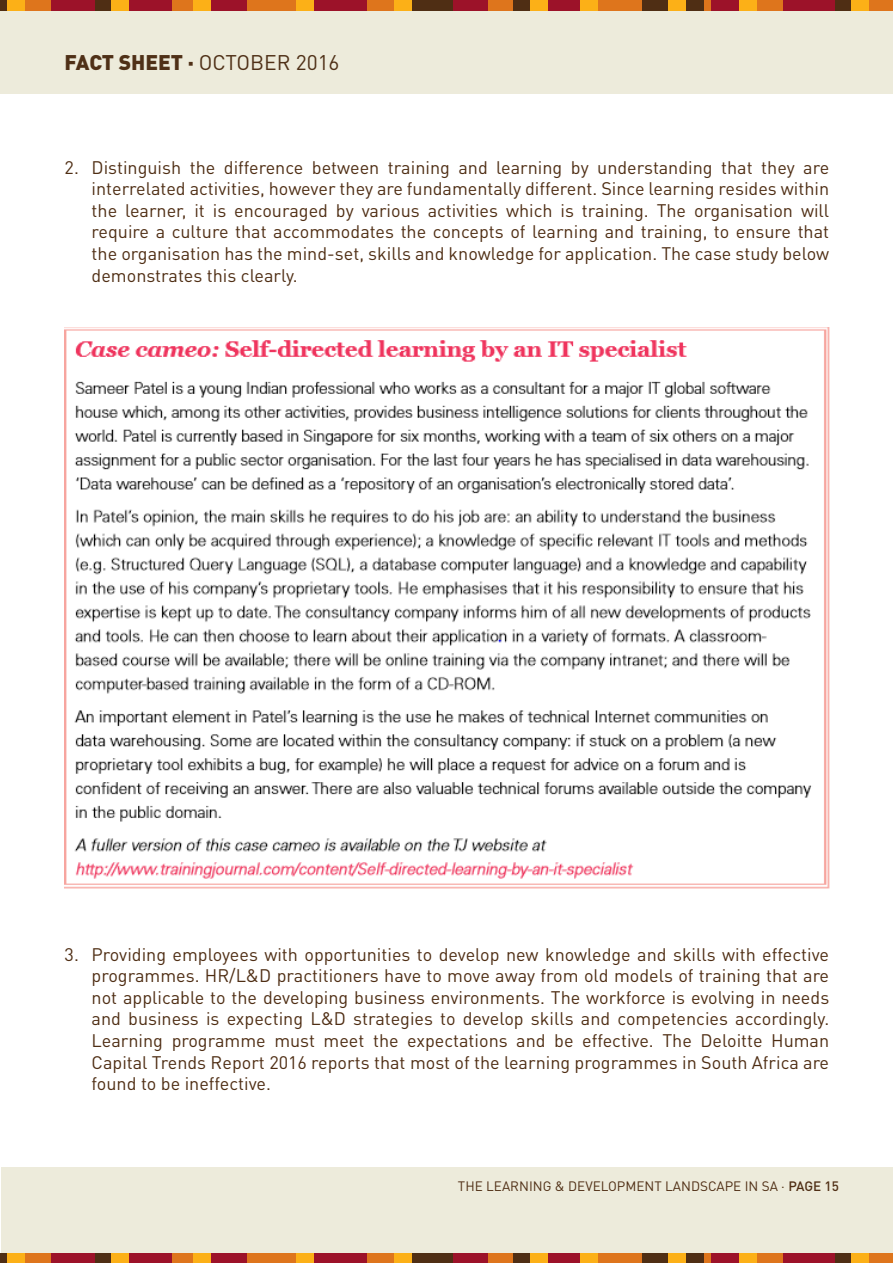
<style>
.page{position:relative;width:893px;height:1263px;background:#fff}
.page>*{position:absolute;margin:0;border:0;box-sizing:border-box;transform-origin:0 0}
.t1{font:21px "DIN Pro";color:#4f3017}
.t2{font:18px/21.6px "DIN Pro";color:#4f2e14;text-align:justify}
.t3{font:13.5px "DIN Pro";color:#4f2e14}
.s1{font-weight:900}
.s2{font-weight:500}
</style>
<div class="page">
<div style="left:2px;top:1167px;width:891px;height:96px;background:#edebdb"></div>
<div style="left:0;top:0;width:893px;height:94px;background:#edebdb"></div>
<div style="left:0;top:0;width:893px;height:10px;background:#de751c"></div>
<div style="left:546px;top:0;width:36px;height:10px;background:#9c1229"></div>
<div style="left:210px;top:0;width:36px;height:10px;background:#9c1229"></div>
<div style="left:451px;top:0;width:36px;height:10px;background:#9c1229"></div>
<div style="left:51px;top:0;width:46px;height:10px;background:#9c1229"></div>
<div style="left:126px;top:0;width:46px;height:10px;background:#9c1229"></div>
<div style="left:783px;top:0;width:53px;height:10px;background:#9c1229"></div>
<div style="left:314px;top:0;width:53px;height:10px;background:#9c1229"></div>
<div style="left:643px;top:0;width:61px;height:10px;background:#4f2e14"></div>
<div style="left:712px;top:0;width:29px;height:10px;background:#9c1229"></div>
<div style="left:411px;top:0;width:42px;height:10px;background:#4f2e14"></div>
<div style="left:96px;top:0;width:17px;height:10px;background:#4f2e14"></div>
<div style="left:514px;top:0;width:17px;height:10px;background:#4f2e14"></div>
<div style="left:835px;top:0;width:17px;height:10px;background:#4f2e14"></div>
<div style="left:0;top:0;width:8px;height:10px;background:#4f2e14"></div>
<div style="left:8px;top:0;width:17px;height:10px;background:#fcb017"></div>
<div style="left:193px;top:0;width:17px;height:10px;background:#fcb017"></div>
<div style="left:740px;top:0;width:17px;height:10px;background:#fcb017"></div>
<div style="left:668px;top:0;width:17px;height:10px;background:#fcb017"></div>
<div style="left:580px;top:0;width:17px;height:10px;background:#fcb017"></div>
<div style="left:395px;top:0;width:17px;height:10px;background:#fcb017"></div>
<div style="left:111px;top:0;width:17px;height:10px;background:#fcb017"></div>
<div style="left:530px;top:0;width:17px;height:10px;background:#fcb017"></div>
<div style="left:851px;top:0;width:18px;height:10px;background:#fcb017"></div>
<div style="left:297px;top:0;width:17px;height:10px;background:#fcb017"></div>
<div style="left:0;top:1253px;width:893px;height:10px;background:#de751c"></div>
<div style="left:546px;top:1253px;width:36px;height:10px;background:#9c1229"></div>
<div style="left:210px;top:1253px;width:36px;height:10px;background:#9c1229"></div>
<div style="left:451px;top:1253px;width:36px;height:10px;background:#9c1229"></div>
<div style="left:51px;top:1253px;width:46px;height:10px;background:#9c1229"></div>
<div style="left:126px;top:1253px;width:46px;height:10px;background:#9c1229"></div>
<div style="left:783px;top:1253px;width:53px;height:10px;background:#9c1229"></div>
<div style="left:314px;top:1253px;width:53px;height:10px;background:#9c1229"></div>
<div style="left:643px;top:1253px;width:61px;height:10px;background:#4f2e14"></div>
<div style="left:712px;top:1253px;width:29px;height:10px;background:#9c1229"></div>
<div style="left:411px;top:1253px;width:42px;height:10px;background:#4f2e14"></div>
<div style="left:96px;top:1253px;width:17px;height:10px;background:#4f2e14"></div>
<div style="left:514px;top:1253px;width:17px;height:10px;background:#4f2e14"></div>
<div style="left:835px;top:1253px;width:17px;height:10px;background:#4f2e14"></div>
<div style="left:0;top:1253px;width:8px;height:10px;background:#4f2e14"></div>
<div style="left:8px;top:1253px;width:17px;height:10px;background:#fcb017"></div>
<div style="left:193px;top:1253px;width:17px;height:10px;background:#fcb017"></div>
<div style="left:740px;top:1253px;width:17px;height:10px;background:#fcb017"></div>
<div style="left:668px;top:1253px;width:17px;height:10px;background:#fcb017"></div>
<div style="left:580px;top:1253px;width:17px;height:10px;background:#fcb017"></div>
<div style="left:395px;top:1253px;width:17px;height:10px;background:#fcb017"></div>
<div style="left:111px;top:1253px;width:17px;height:10px;background:#fcb017"></div>
<div style="left:530px;top:1253px;width:17px;height:10px;background:#fcb017"></div>
<div style="left:851px;top:1253px;width:18px;height:10px;background:#fcb017"></div>
<div style="left:297px;top:1253px;width:17px;height:10px;background:#fcb017"></div>
<img style="left:65px;top:327px;width:764px;height:562px">
<p class="t1" style="left:65px;top:48px;width:276px"><span class="s1">FACT SHEET ·</span> OCTOBER 2016</p>
<p class="t2" style="left:92px;top:156px;width:739px;text-indent:-27px">2. Distinguish the difference between training and learning by understanding that they are interrelated activities, however they are fundamentally different. Since learning resides within the learner, it is encouraged by various activities which is training. The organisation will require a culture that accommodates the concepts of learning and training, to ensure that the organisation has the mind-set, skills and knowledge for application. The case study below demonstrates this clearly.</p>
<p class="t2" style="left:92px;top:942px;width:739px;text-indent:-27px">3. Providing employees with opportunities to develop new knowledge and skills with effective programmes. HR/L&amp;D practitioners have to move away from old models of training that are not applicable to the developing business environments. The workforce is evolving in needs and business is expecting L&amp;D strategies to develop skills and competencies accordingly.<br>Learning programme must meet the expectations and be effective. The Deloitte Human Capital Trends Report 2016 reports that most of the learning programmes in South Africa are found to be ineffective.</p>
<p class="t3" style="left:458px;top:1177px;width:383px">THE LEARNING &amp; DEVELOPMENT LANDSCAPE IN SA · <span class="s2">PAGE 15</span></p>
</div>
